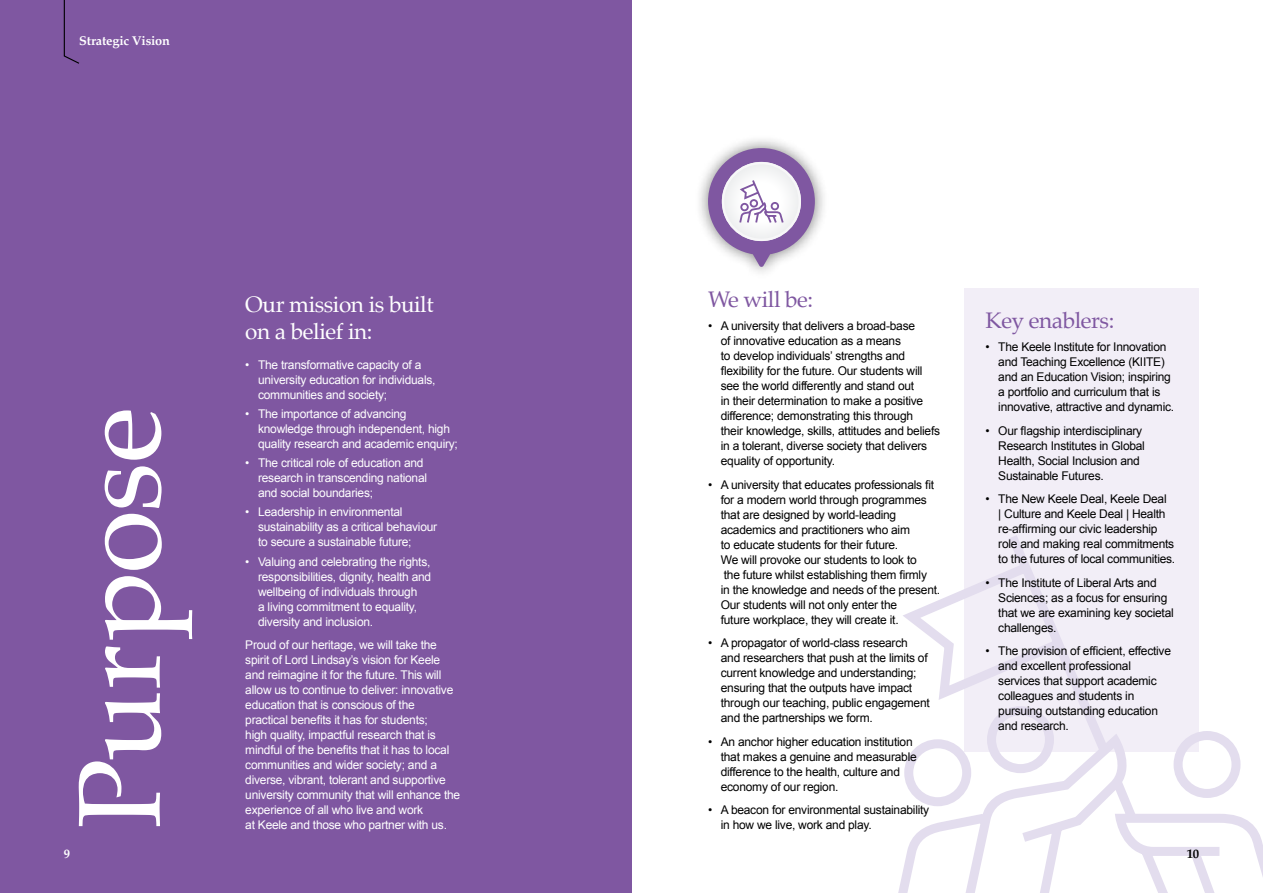
<style>
.page{position:relative;width:1263px;height:893px;background:#fff}
.page>*{position:absolute;margin:0;border:0;box-sizing:border-box;transform-origin:0 0}
.t1{font:117px "Palatino";letter-spacing:-.01em;color:#fff}
.t2{font:22.5px/27px "Palatino";letter-spacing:-.02em;color:#fff}
.t3{font:22.5px "Palatino";letter-spacing:-.02em;color:#7f57a1}
.t4{font:700 12.75px "Palatino";letter-spacing:-.015em;color:#fff}
.t5{font:700 12.75px "Palatino";color:#000}
.t6{font:12px/15px "Arial";letter-spacing:-.02em;color:#000}
.t7{font:12px/15px "Arial";letter-spacing:-.02em;color:#fff}
</style>
<div class="page">
<div style="left:0;top:0;width:631px;height:893px;background:#7f57a1"></div>
<div style="left:964px;top:288px;width:235px;height:464px;background:#f2eef7"></div>
<svg style="left:63px;top:0;width:16px;height:64px"></svg>
<div style="left:694px;top:134px;width:135px;height:146px;background:#000;opacity:.5"></div>
<svg style="left:708px;top:148px;width:107px;height:119px"></svg>
<svg style="left:898px;top:535px;width:365px;height:358px"></svg>
<p class="t4" style="left:79px;top:30px;width:92px">Strategic Vision</p>
<h1 class="t1" style="left:23px;top:829px;width:424px;rotate:-90deg">Purpose</h1>
<h2 class="t2" style="left:245px;top:290px;width:190px">Our mission is built on a belief in:</h2>
<p class="t7" style="left:258px;top:357px;width:179px;text-indent:-13px">• The transformative capacity of a university education for individuals, communities and society;</p>
<p class="t7" style="left:258px;top:406px;width:201px;text-indent:-13px">• The importance of advancing knowledge through independent, high quality research and academic enquiry;</p>
<p class="t7" style="left:258px;top:456px;width:171px;text-indent:-13px">• The critical role of education and research in transcending national and social boundaries;</p>
<p class="t7" style="left:258px;top:505px;width:181px;text-indent:-13px">• Leadership in environmental sustainability as a critical behaviour to secure a sustainable future;</p>
<p class="t7" style="left:258px;top:554px;width:175px;text-indent:-13px">• Valuing and celebrating the rights, responsibilities, dignity, health and wellbeing of individuals through<br>a living commitment to equality, diversity and inclusion.</p>
<p class="t7" style="left:245px;top:638px;width:216px">Proud of our heritage, we will take the spirit of Lord Lindsay’s vision for Keele and reimagine it for the future. This will allow us to continue to deliver: innovative education that is conscious of the practical benefits it has for students;<br>high quality, impactful research that is mindful of the benefits that it has to local communities and wider society; and a diverse, vibrant, tolerant and supportive university community that will enhance the experience of all who live and work</p>
<p class="t7" style="left:245px;top:818px;width:203px">at Keele and those who partner with us.</p>
<h2 class="t3" style="left:708px;top:280px;width:107px">We will be:</h2>
<p class="t6" style="left:721px;top:319px;width:221px;text-indent:-13px">• A university that delivers a broad-base<br>of innovative education as a means<br>to develop individuals’ strengths and flexibility for the future. Our students will see the world differently and stand out<br>in their determination to make a positive difference; demonstrating this through<br>their knowledge, skills, attitudes and beliefs in a tolerant, diverse society that delivers equality of opportunity.</p>
<p class="t6" style="left:721px;top:477px;width:221px;text-indent:-13px">• A university that educates professionals fit for a modern world through programmes that are designed by world-leading academics and practitioners who aim<br>to educate students for their future.<br>We will provoke our students to look to<br>the future whilst establishing them firmly<br>in the knowledge and needs of the present.<br>Our students will not only enter the<br>future workplace, they will create it.</p>
<p class="t6" style="left:721px;top:636px;width:211px;text-indent:-13px">• A propagator of world-class research and researchers that push at the limits of current knowledge and understanding; ensuring that the outputs have impact through our teaching, public engagement and the partnerships we form.</p>
<p class="t6" style="left:721px;top:734px;width:197px;text-indent:-13px">• An anchor higher education institution that makes a genuine and measurable difference to the health, culture and economy of our region.</p>
<p class="t6" style="left:721px;top:803px;width:210px;text-indent:-13px">• A beacon for environmental sustainability in how we live, work and play.</p>
<h2 class="t3" style="left:985px;top:301px;width:130px">Key enablers:</h2>
<p class="t6" style="left:998px;top:340px;width:177px;text-indent:-13px">• The Keele Institute for Innovation and Teaching Excellence (KIITE) and an Education Vision; inspiring a portfolio and curriculum that is innovative, attractive and dynamic.</p>
<p class="t6" style="left:998px;top:423px;width:148px;text-indent:-13px">• Our flagship interdisciplinary<br>Research Institutes in Global<br>Health, Social Inclusion and<br>Sustainable Futures.</p>
<p class="t6" style="left:998px;top:492px;width:179px;text-indent:-13px">• The New Keele Deal, Keele Deal<br>| Culture and Keele Deal | Health re-affirming our civic leadership role and making real commitments to the futures of local communities.</p>
<p class="t6" style="left:998px;top:575px;width:177px;text-indent:-13px">• The Institute of Liberal Arts and<br>Sciences; as a focus for ensuring that we are examining key societal challenges.</p>
<p class="t6" style="left:998px;top:644px;width:174px;text-indent:-13px">• The provision of efficient, effective and excellent professional services that support academic colleagues and students in pursuing outstanding education and research.</p>
<p class="t4" style="left:64px;top:843px;width:8px">9</p>
<p class="t5" style="left:1187px;top:843px;width:14px">10</p>
</div>
